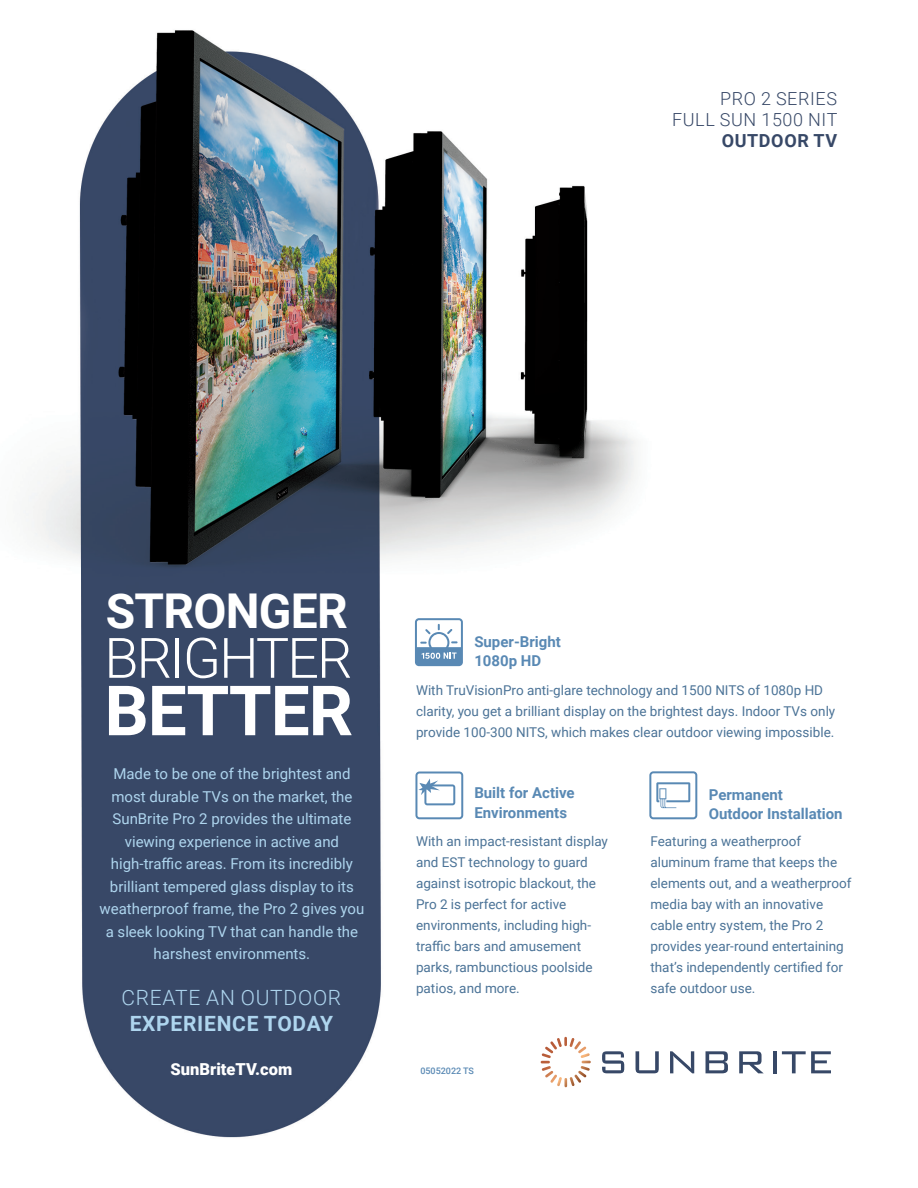
<style>
.page{position:relative;width:918px;height:1188px;background:#fff}
.page>*{position:absolute;margin:0;border:0;box-sizing:border-box;transform-origin:0 0}
.t1{font:700 69.3px "Roboto";letter-spacing:-.015em;color:#fff}
.t2{font:300 55.8px "Roboto";letter-spacing:-.035em;color:#fff}
.t3{font:700 48px "Roboto";letter-spacing:-.015em;color:#fff}
.t4{font:300 21px "Roboto";letter-spacing:.035em;color:#aed5ee}
.t5{font:700 21px "Roboto";letter-spacing:.035em;color:#aed5ee}
.t6{font:300 18px/21px "Roboto";letter-spacing:.035em;color:#374867;text-align:right}
.t7{font:700 18px "Roboto";letter-spacing:.035em;color:#374867}
.t8{font:900 16.5px "Roboto";color:#fff}
.t9{font:15px/22.5px "Roboto";color:#aed5ee;text-align:center}
.t10{font:700 15px/19.5px "Roboto";color:#5989b4}
.t11{font:13.5px/21px "Roboto";color:#4b7397}
.t12{font:500 9px "Roboto";color:#5989b4}
</style>
<div class="page">
<img style="left:23px;top:30px;width:808px;height:1108px">
<svg style="left:649px;top:771px;width:48px;height:48px"></svg>
<svg style="left:602px;top:1051px;width:22px;height:22px"></svg>
<svg style="left:636px;top:1051px;width:23px;height:22px"></svg>
<svg style="left:670px;top:1051px;width:24px;height:22px"></svg>
<svg style="left:706px;top:1051px;width:22px;height:22px"></svg>
<svg style="left:739px;top:1051px;width:25px;height:22px"></svg>
<hr style="left:773px;top:1051px;width:3px;height:22px;background:#374867">
<svg style="left:782px;top:1051px;width:49px;height:22px"></svg>
<svg style="left:541px;top:1037px;width:50px;height:46px"></svg>
<svg style="left:415px;top:618px;width:48px;height:48px"></svg>
<svg style="left:415px;top:772px;width:48px;height:47px"></svg>
<h3 class="t6" style="left:672px;top:87px;width:167px">PRO 2 SERIES<br>FULL SUN 1500 NIT</h3>
<h3 class="t7" style="left:722px;top:128px;width:117px">OUTDOOR TV</h3>
<h3 class="t3" style="left:106px;top:577px;width:244px">STRONGER</h3>
<h2 class="t2" style="left:104px;top:619px;width:250px">BRIGHTER</h2>
<h1 class="t1" style="left:105px;top:662px;width:250px">BETTER</h1>
<p class="t10" style="left:474px;top:631px;width:88px">Super-Bright<br>1080p HD</p>
<p class="t11" style="left:416px;top:679px;width:421px">With TruVisionPro anti-glare technology and 1500 NITS of 1080p HD clarity, you get a brilliant display on the brightest days. Indoor TVs only provide 100-300 NITS, which makes clear outdoor viewing impossible.</p>
<p class="t9" style="left:99px;top:762px;width:266px">Made to be one of the brightest and most durable TVs on the market, the SunBrite Pro 2 provides the ultimate viewing experience in active and high-traffic areas. From its incredibly brilliant tempered glass display to its weatherproof frame, the Pro 2 gives you a sleek looking TV that can handle the harshest environments.</p>
<p class="t10" style="left:474px;top:783px;width:102px">Built for Active<br>Environments</p>
<p class="t11" style="left:416px;top:831px;width:193px">With an impact-resistant display and EST technology to guard against isotropic blackout, the<br>Pro 2 is perfect for active environments, including high&shy;traffic bars and amusement parks, rambunctious poolside patios, and more.</p>
<h3 class="t4" style="left:121px;top:983px;width:221px">CREATE AN OUTDOOR</h3>
<h3 class="t5" style="left:130px;top:1008px;width:205px">EXPERIENCE TODAY</h3>
<p class="t8" style="left:171px;top:1057px;width:123px">SunBriteTV.com</p>
<p class="t12" style="left:420px;top:1065px;width:55px">05052022 TS</p>
<p class="t10" style="left:709px;top:784px;width:135px">Permanent<br>Outdoor Installation</p>
<p class="t11" style="left:650px;top:831px;width:202px">Featuring a weatherproof aluminum frame that keeps the elements out, and a weatherproof media bay with an innovative cable entry system, the Pro 2 provides year-round entertaining that’s independently certified for safe outdoor use.</p>
</div>
